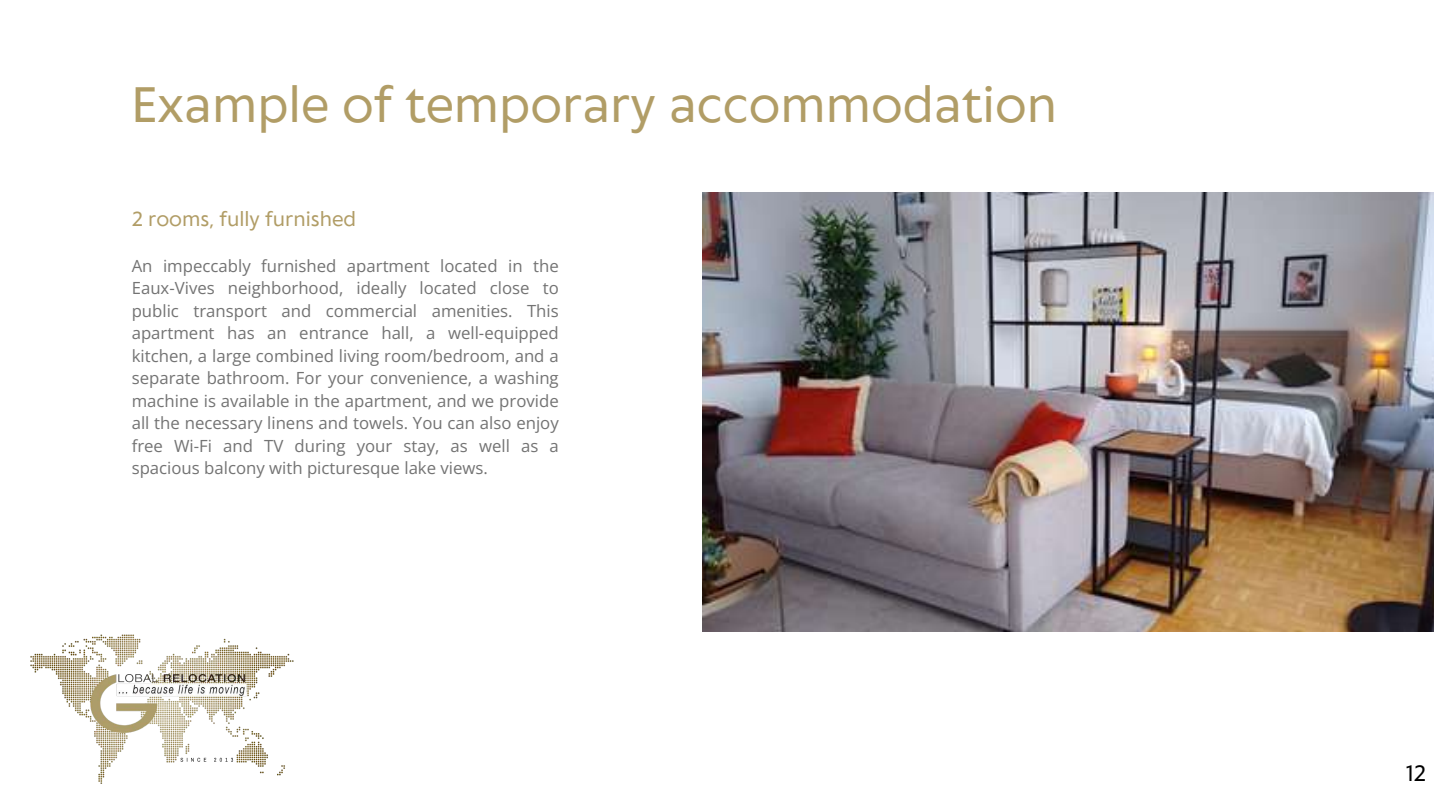
<style>
.page{position:relative;width:1440px;height:810px;background:#fff}
.page>*{position:absolute;margin:0;border:0;box-sizing:border-box;transform-origin:0 0}
.t1{font:46.6px "Klein Text";color:#b19d66}
.t2{font:20.7px "Klein Text";color:#000}
.t3{font:19px "Klein Text";color:#b19d66}
.t4{font:16.8px/22.5px "Open Sans";color:#737373;text-align:justify}
</style>
<div class="page">
<img style="left:703px;top:192px;width:730px;height:440px">
<img style="left:30px;top:634px;width:264px;height:150px">
<h1 class="t1" style="left:132px;top:81px;width:927px">Example of temporary accommodation</h1>
<p class="t3" style="left:132px;top:210px;width:226px">2 rooms, fully furnished</p>
<p class="t4" style="left:132px;top:254px;width:429px">An impeccably furnished apartment located in the Eaux-Vives neighborhood, ideally located close to public transport and commercial amenities. This apartment has an entrance hall, a well-equipped kitchen, a large combined living room/bedroom, and a separate bathroom. For your convenience, a washing machine is available in the apartment, and we provide all the necessary linens and towels. You can also enjoy free Wi-Fi and TV during your stay, as well as a spacious balcony with picturesque lake views.</p>
<p class="t2" style="left:1406px;top:762px;width:21px">12</p>
</div>
